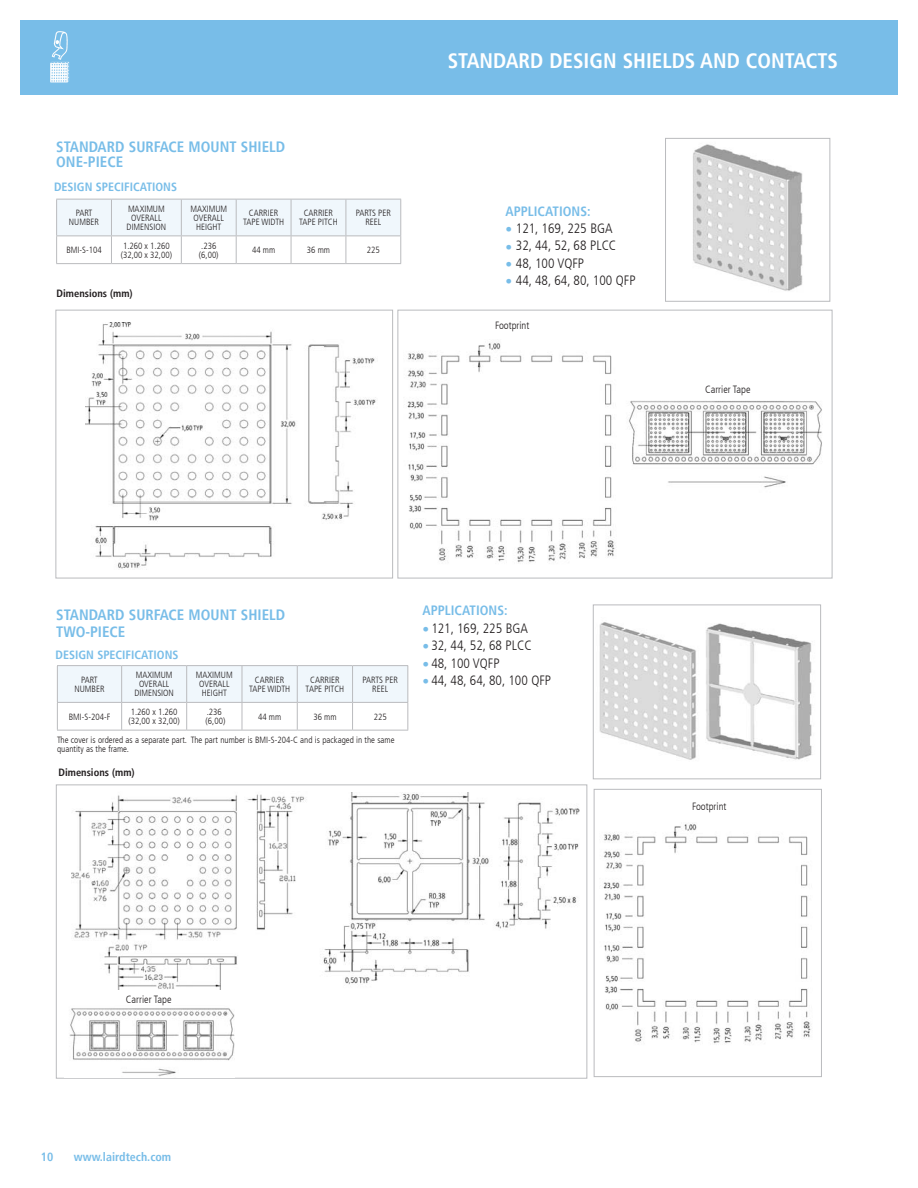
<style>
.page{position:relative;width:918px;height:1188px;background:#fff}
.page>*{position:absolute;margin:0;border:0;box-sizing:border-box;transform-origin:0 0}
.t1{font:700 condensed 21px "Frutiger LT";color:#fff}
.t2{font:700 condensed 15px/15px "Frutiger LT";color:#78bde8}
.t3{font:300 condensed 13.5px "Frutiger LT";color:#231f20}
.t4{font:700 condensed 13.5px "Frutiger LT";color:#78bde8}
.t5{font:700 condensed 12px "Frutiger LT";color:#78bde8}
.t6{font:300 condensed 10.5px "Frutiger LT";color:#231f20}
.t7{font:700 condensed 10.5px "Frutiger LT";color:#231f20}
.t8{font:300 condensed 9px/9px "Frutiger LT";color:#231f20;text-align:center}
.s1{color:#78bde8}
</style>
<div class="page">
<div style="left:20px;top:20px;width:878px;height:74px;background:#78bde8"></div>
<img style="left:52px;top:31px;width:16px;height:29px">
<div style="left:594px;top:789px;width:228px;height:288px;border:1px solid #babbbe"></div>
<img style="left:693px;top:144px;width:110px;height:147px">
<div style="left:665px;top:138px;width:165px;height:164px;border:1px solid #babbbe"></div>
<img style="left:85px;top:322px;width:291px;height:247px">
<div style="left:56px;top:310px;width:337px;height:268px;border:1px solid #babbbe"></div>
<img style="left:599px;top:622px;width:213px;height:138px">
<div style="left:593px;top:605px;width:228px;height:174px;border:1px solid #babbbe"></div>
<img style="left:603px;top:823px;width:208px;height:221px">
<img style="left:407px;top:342px;width:208px;height:221px">
<div style="left:398px;top:310px;width:434px;height:268px;border:1px solid #babbbe"></div>
<img style="left:629px;top:400px;width:193px;height:88px">
<img style="left:71px;top:794px;width:234px;height:195px">
<img style="left:69px;top:1008px;width:166px;height:69px">
<img style="left:320px;top:792px;width:260px;height:193px">
<svg style="left:56px;top:199px;width:345px;height:64px"></svg>
<hr style="left:56px;top:263px;width:55px;height:1px;background:#babbbe">
<hr style="left:111px;top:263px;width:70px;height:1px;background:#babbbe">
<hr style="left:181px;top:263px;width:55px;height:1px;background:#babbbe">
<hr style="left:236px;top:263px;width:55px;height:1px;background:#babbbe">
<hr style="left:291px;top:263px;width:55px;height:1px;background:#babbbe">
<hr style="left:346px;top:263px;width:55px;height:1px;background:#babbbe">
<hr style="left:57px;top:665px;width:65px;height:1px;background:#babbbe">
<hr style="left:122px;top:665px;width:65px;height:1px;background:#babbbe">
<hr style="left:187px;top:665px;width:55px;height:1px;background:#babbbe">
<hr style="left:242px;top:665px;width:55px;height:1px;background:#babbbe">
<hr style="left:297px;top:665px;width:56px;height:1px;background:#babbbe">
<hr style="left:353px;top:665px;width:55px;height:1px;background:#babbbe">
<svg style="left:57px;top:666px;width:351px;height:64px"></svg>
<hr style="left:57px;top:730px;width:65px;height:1px;background:#babbbe">
<hr style="left:122px;top:730px;width:65px;height:1px;background:#babbbe">
<hr style="left:187px;top:730px;width:55px;height:1px;background:#babbbe">
<hr style="left:242px;top:730px;width:55px;height:1px;background:#babbbe">
<hr style="left:297px;top:730px;width:56px;height:1px;background:#babbbe">
<hr style="left:353px;top:730px;width:55px;height:1px;background:#babbbe">
<h2 class="t2" style="left:56px;top:140px;width:231px">STANDARD SURFACE MOUNT SHIELD<br>ONE-PIECE</h2>
<h3 class="t5" style="left:54px;top:181px;width:125px">DESIGN SPECIFICATIONS</h3>
<p class="t8" style="left:69px;top:209px;width:32px">PART<br>NUMBER</p>
<p class="t8" style="left:127px;top:205px;width:41px">MAXIMUM<br>OVERALL<br>DIMENSION</p>
<p class="t8" style="left:190px;top:205px;width:38px">MAXIMUM<br>OVERALL<br>HEIGHT</p>
<p class="t8" style="left:243px;top:209px;width:43px">CARRIER<br>TAPE WIDTH</p>
<p class="t8" style="left:299px;top:209px;width:40px">CARRIER<br>TAPE PITCH</p>
<p class="t8" style="left:356px;top:209px;width:37px">PARTS PER<br>REEL</p>
<p class="t8" style="left:66px;top:246px;width:37px">BMI-S-104</p>
<p class="t8" style="left:121px;top:242px;width:53px;text-align:left">1 .260 x 1 .260 (32,00 x 32,00)</p>
<p class="t8" style="left:199px;top:242px;width:21px;text-align:left">.236 (6,00)</p>
<p class="t8" style="left:252px;top:246px;width:25px">44 mm</p>
<p class="t8" style="left:307px;top:246px;width:25px">36 mm</p>
<p class="t8" style="left:367px;top:246px;width:14px">225</p>
<p class="t7" style="left:57px;top:289px;width:78px">Dimensions (mm)</p>
<h1 class="t1" style="left:448px;top:52px;width:392px">STANDARD DESIGN SHIELDS AND CONTACTS</h1>
<h3 class="t4" style="left:506px;top:205px;width:87px">APPLICATIONS:</h3>
<h3 class="t3" style="left:506px;top:223px;width:108px"><span class="s1">•</span> 121, 169, 225 BGA</h3>
<h3 class="t3" style="left:506px;top:240px;width:112px"><span class="s1">•</span> 32, 44, 52, 68 PLCC</h3>
<h3 class="t3" style="left:506px;top:258px;width:80px"><span class="s1">•</span> 48, 100 VQFP</h3>
<h3 class="t3" style="left:506px;top:275px;width:132px"><span class="s1">•</span> 44, 48, 64, 80, 100 QFP</h3>
<p class="t6" style="left:495px;top:321px;width:36px">Footprint</p>
<p class="t6" style="left:705px;top:385px;width:47px">Carrier Tape</p>
<h2 class="t2" style="left:56px;top:608px;width:231px;line-height:16.5px">STANDARD SURFACE MOUNT SHIELD<br>TWO-PIECE</h2>
<h3 class="t4" style="left:423px;top:605px;width:87px">APPLICATIONS:</h3>
<h3 class="t3" style="left:423px;top:623px;width:107px"><span class="s1">•</span> 121, 169, 225 BGA</h3>
<h3 class="t3" style="left:423px;top:640px;width:111px"><span class="s1">•</span> 32, 44, 52, 68 PLCC</h3>
<h3 class="t3" style="left:423px;top:657px;width:79px"><span class="s1">•</span> 48, 100 VQFP</h3>
<h3 class="t3" style="left:423px;top:675px;width:130px"><span class="s1">•</span> 44, 48, 64, 80, 100 QFP</h3>
<h3 class="t5" style="left:56px;top:649px;width:125px">DESIGN SPECIFICATIONS</h3>
<p class="t8" style="left:74px;top:676px;width:32px">PART<br>NUMBER</p>
<p class="t8" style="left:134px;top:671px;width:41px">MAXIMUM<br>OVERALL<br>DIMENSION</p>
<p class="t8" style="left:196px;top:671px;width:38px">MAXIMUM<br>OVERALL<br>HEIGHT</p>
<p class="t8" style="left:249px;top:676px;width:43px">CARRIER<br>TAPE WIDTH</p>
<p class="t8" style="left:306px;top:676px;width:40px">CARRIER<br>TAPE PITCH</p>
<p class="t8" style="left:363px;top:676px;width:37px">PARTS PER<br>REEL</p>
<p class="t8" style="left:69px;top:713px;width:43px">BMI-S-204-F</p>
<p class="t8" style="left:129px;top:708px;width:53px;text-align:left">1 .260 x 1 .260 (32,00 x 32,00)</p>
<p class="t8" style="left:206px;top:708px;width:21px;text-align:left">.236 (6,00)</p>
<p class="t8" style="left:258px;top:713px;width:25px">44 mm</p>
<p class="t8" style="left:313px;top:713px;width:25px">36 mm</p>
<p class="t8" style="left:374px;top:713px;width:14px">225</p>
<p class="t8" style="left:57px;top:736px;width:339px;text-align:left">The cover is ordered as a separate part . The part number is BMI-S-204-C and is packaged in the same quantity as the frame .</p>
<p class="t7" style="left:58px;top:768px;width:78px">Dimensions (mm)</p>
<p class="t6" style="left:126px;top:995px;width:47px">Carrier Tape</p>
<h3 class="t5" style="left:41px;top:1152px;width:14px">10</h3>
<h3 class="t5" style="left:74px;top:1152px;width:99px">www.lairdtech.com</h3>
<p class="t6" style="left:692px;top:802px;width:36px">Footprint</p>
</div>
